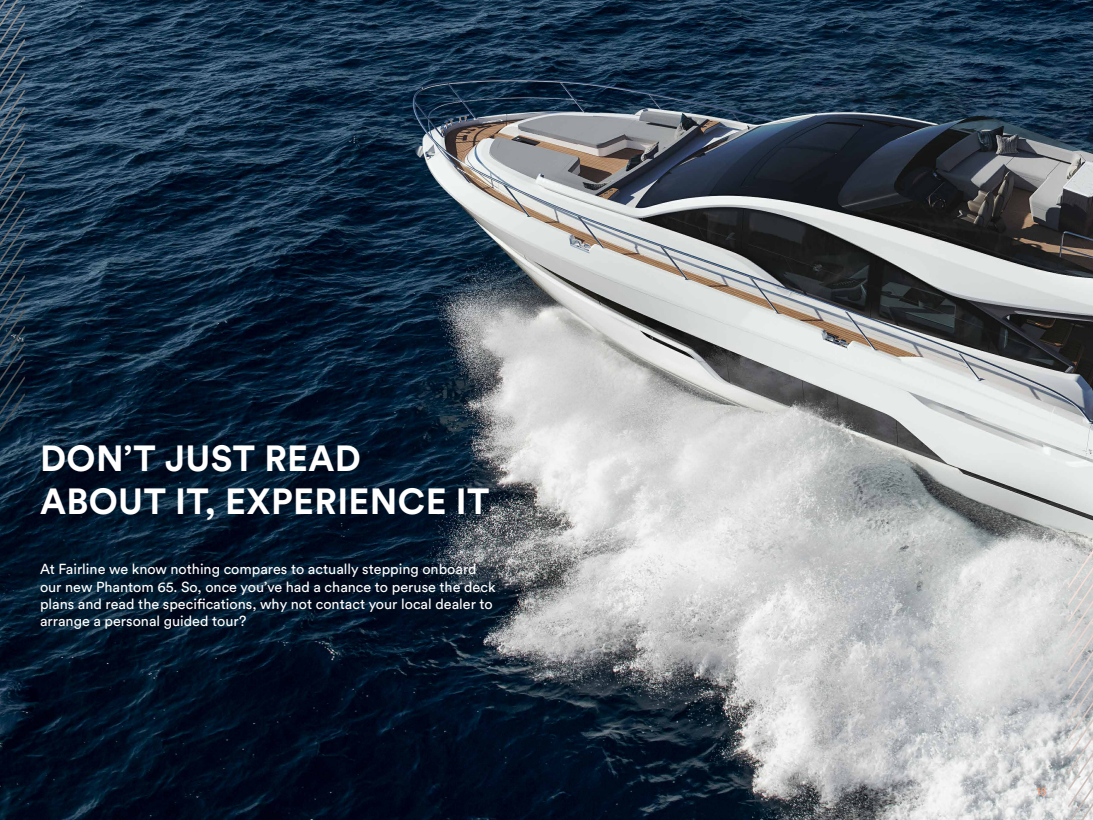
<style>
.page{position:relative;width:1093px;height:820px;background:#fff}
.page>*{position:absolute;margin:0;border:0;box-sizing:border-box;transform-origin:0 0}
.t1{font:700 36px/43.2px "Circular Std";letter-spacing:.01em;color:#fff}
.t2{font:14.4px/17.3px "Circular Std";color:#fff}
.t3{font:11.2px "Circular Std";color:#f49f7c}
</style>
<div class="page">
<img style="left:0;top:0;width:1093px;height:819px">
<svg style="left:1068px;top:549px;width:25px;height:271px;background:#cfcecd"></svg>
<svg style="left:0;top:0;width:25px;height:431px;background:#293f52"></svg>
<h1 class="t1" style="left:40px;top:436px;width:451px">DON’T JUST READ<br>ABOUT IT, EXPERIENCE IT</h1>
<p class="t2" style="left:40px;top:560px;width:457px">At Fairline we know nothing compares to actually stepping onboard our new Phantom 65. So, once you’ve had a chance to peruse the deck plans and read the specifications, why not contact your local dealer to arrange a personal guided tour?</p>
<p class="t3" style="left:1036px;top:784px;width:12px">15</p>
</div>
